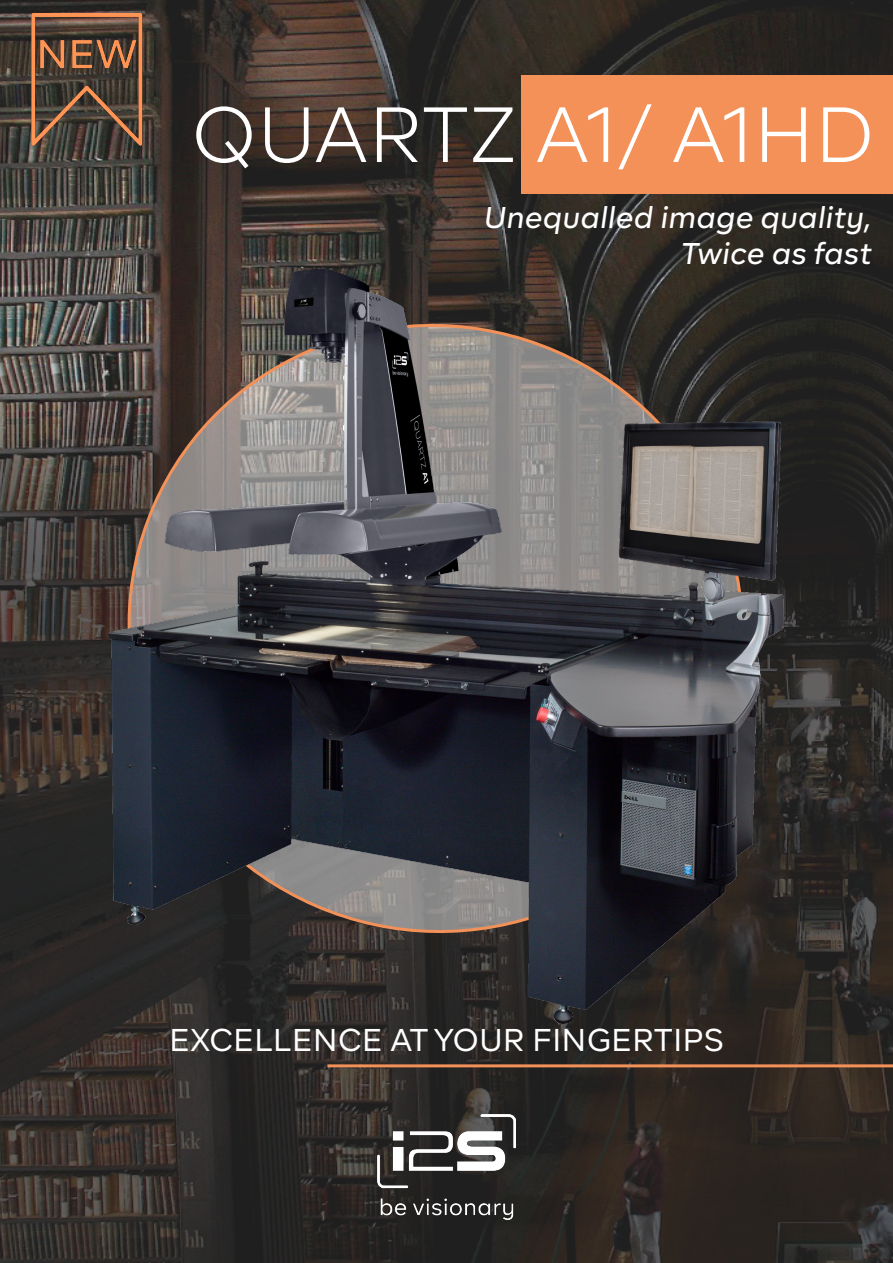
<style>
.page{position:relative;width:893px;height:1263px;background:#fff}
.page>*{position:absolute;margin:0;border:0;box-sizing:border-box;transform-origin:0 0}
.t1{font:300 78px "BR Firma";color:#fff}
.t2{font:31.5px "BR Firma";color:#fff}
.t3{font:italic 500 30px "BR Firma";color:#fff}
</style>
<div class="page">
<div style="left:0;top:0;width:893px;height:1263px;background:#231f20;opacity:.8"></div>
<div style="left:522px;top:75px;width:371px;height:119px;background:#f39158"></div>
<img style="left:378px;top:1115px;width:137px;height:105px">
<hr style="left:327px;top:1064px;width:566px;height:3px;background:#f39158">
<img style="left:22px;top:5px;width:130px;height:148px">
<img style="left:80px;top:205px;width:750px;height:833px">
<p class="t1" style="left:191px;top:84px;width:685px">QUARTZ A1/ A1HD</p>
<p class="t3" style="left:484px;top:198px;width:389px">Unequalled image quality,</p>
<p class="t3" style="left:681px;top:234px;width:192px">Twice as fast</p>
<p class="t2" style="left:169px;top:1019px;width:556px">EXCELLENCE AT YOUR FINGERTIPS</p>
</div>
